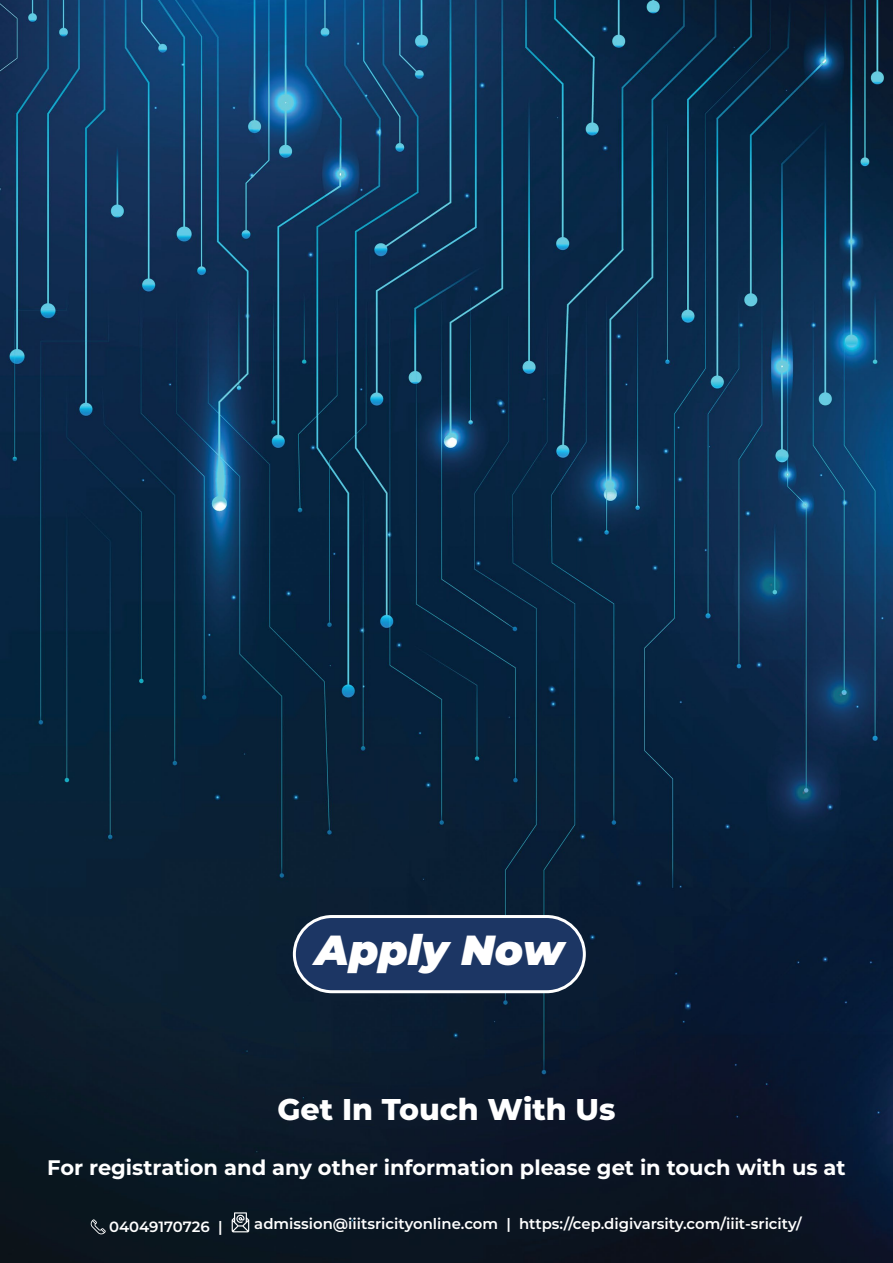
<style>
.page{position:relative;width:893px;height:1263px;background:#fff}
.page>*{position:absolute;margin:0;border:0;box-sizing:border-box;transform-origin:0 0}
.t1{font:italic 900 42px "Montserrat";color:#fff}
.t2{font:800 30px "Montserrat";color:#fff}
.t3{font:700 21px "Montserrat";color:#fff}
.t4{font:600 14.85px "Montserrat";color:#fff}
</style>
<div class="page">
<img style="left:0;top:0;width:893px;height:1263px">
<div style="left:294px;top:916px;width:290px;height:76px;background:#1c3664;border-radius:38px"></div>
<div style="left:293px;top:915px;width:293px;height:78px;border:3px solid #fff;border-radius:38px"></div>
<svg style="left:232px;top:1212px;width:17px;height:20px"></svg>
<svg style="left:90px;top:1219px;width:16px;height:16px"></svg>
<h1 class="t1" style="left:315px;top:919px;width:250px">Apply Now</h1>
<h2 class="t2" style="left:277px;top:1087px;width:339px">Get In Touch With Us</h2>
<h3 class="t3" style="left:47px;top:1152px;width:800px">For registration and any other information please get in touch with us at</h3>
<p class="t4" style="left:109px;top:1216px;width:115px">04049170726 |</p>
<p class="t4" style="left:254px;top:1213px;width:549px">admission@iiitsricityonline.com | https://cep.digivarsity.com/iiit-sricity/</p>
</div>
